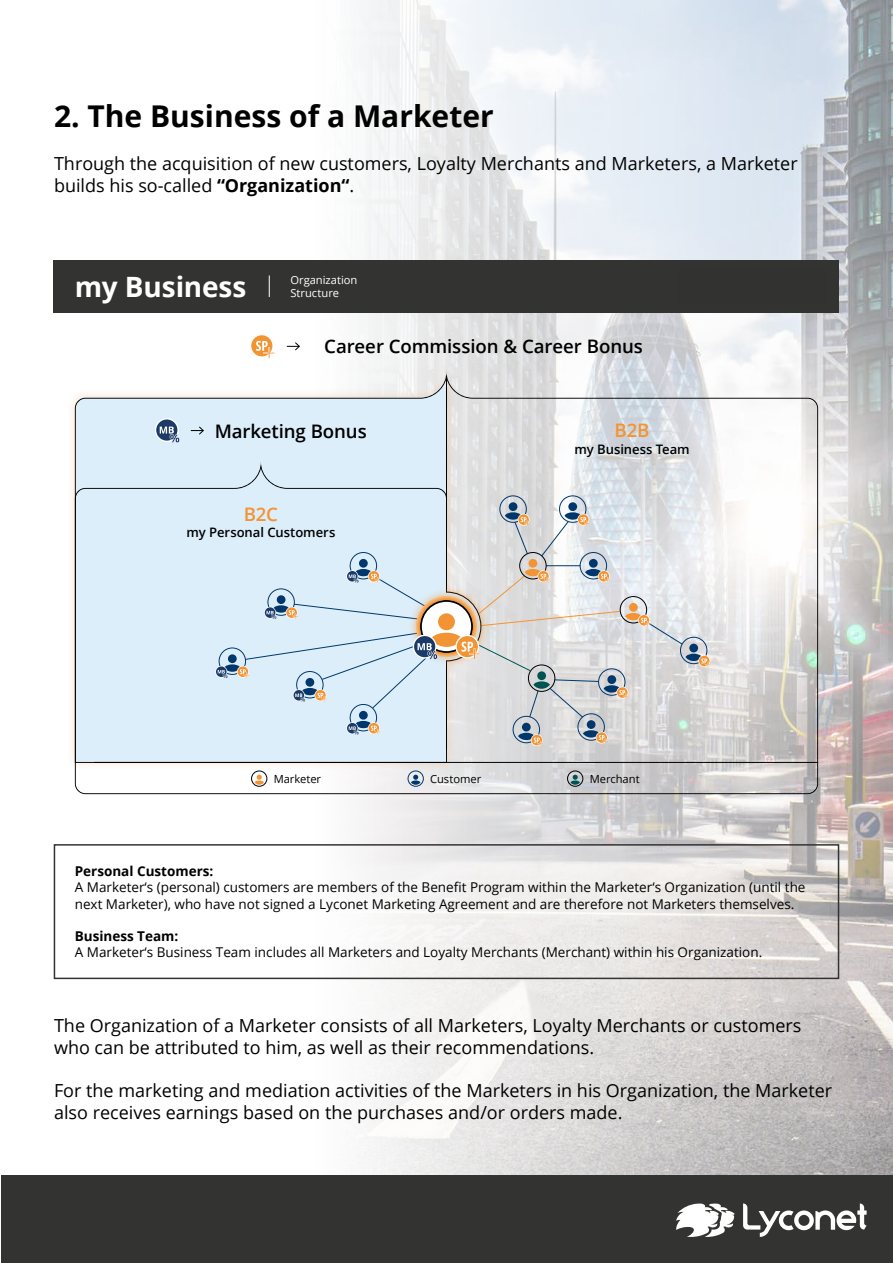
<style>
.page{position:relative;width:893px;height:1263px;background:#fff}
.page>*{position:absolute;margin:0;border:0;box-sizing:border-box;transform-origin:0 0}
.t1{font:700 30px "Open Sans";color:#000}
.t2{font:700 28.05px "Open Sans";letter-spacing:-.005em;color:#fff}
.t3{font:600 18.6px "Open Sans";letter-spacing:-.005em;color:#000}
.t4{font:600 18.6px "Open Sans";letter-spacing:-.005em;color:#f49432}
.t5{font:18px/21.6px "Open Sans";color:#000}
.t6{font:13.5px/16.2px "Open Sans";color:#000}
.t7{font:700 13.5px "Open Sans";color:#000}
.t8{font:600 13.05px "Open Sans";letter-spacing:-.005em;color:#000}
.t9{font:11.25px "Open Sans";letter-spacing:-.005em;color:#000}
.t10{font:11.25px/13px "Open Sans";letter-spacing:-.005em;color:#fff}
.s1{font-weight:700}
</style>
<div class="page">
<img style="left:187px;top:0;width:706px;height:1175px">
<div style="left:1px;top:1175px;width:892px;height:88px;background:#333332"></div>
<svg style="left:676px;top:1203px;width:58px;height:34px"></svg>
<svg style="left:743px;top:1203px;width:124px;height:34px"></svg>
<div style="left:54px;top:844px;width:785px;height:135px;border:2px solid #333332"></div>
<div style="left:54px;top:260px;width:785px;height:53px;background:#333332"></div>
<svg style="left:269px;top:275px;width:1px;height:22px"></svg>
<svg style="left:75px;top:371px;width:743px;height:423px"></svg>
<div style="left:350px;top:552px;width:27px;height:27px;border:1px solid #00386d;border-radius:50%"></div>
<div style="left:359px;top:559px;width:9px;height:9px;background:#00386d;border-radius:50%"></div>
<svg style="left:216px;top:666px;width:11px;height:11px"></svg>
<hr style="left:546px;top:565px;width:34px;height:1px;background:#00386d">
<div style="left:519px;top:552px;width:28px;height:27px;border:1px solid #000;border-radius:50%"></div>
<div style="left:529px;top:559px;width:8px;height:9px;background:#f39434;border-radius:50%"></div>
<div style="left:499px;top:495px;width:28px;height:28px;border:1px solid #00386d;border-radius:50%"></div>
<div style="left:509px;top:502px;width:8px;height:9px;background:#00386d;border-radius:50%"></div>
<svg style="left:504px;top:512px;width:26px;height:43px"></svg>
<div style="left:559px;top:495px;width:27px;height:28px;border:1px solid #00386d;border-radius:50%"></div>
<div style="left:568px;top:502px;width:9px;height:9px;background:#00386d;border-radius:50%"></div>
<svg style="left:540px;top:512px;width:50px;height:45px"></svg>
<div style="left:580px;top:552px;width:27px;height:27px;border:1px solid #00386d;border-radius:50%"></div>
<div style="left:589px;top:559px;width:9px;height:9px;background:#00386d;border-radius:50%"></div>
<svg style="left:218px;top:569px;width:493px;height:177px;background:#d5dbe0"></svg>
<hr style="left:94px;top:762px;width:724px;height:1px;background:#000">
<div style="left:251px;top:771px;width:16px;height:15px;border:1px solid #000;border-radius:50%"></div>
<svg style="left:254px;top:775px;width:11px;height:10px"></svg>
<div style="left:408px;top:771px;width:16px;height:15px;border:1px solid #00386d;border-radius:50%"></div>
<svg style="left:410px;top:775px;width:11px;height:10px"></svg>
<div style="left:567px;top:771px;width:16px;height:15px;border:1px solid #000;border-radius:50%"></div>
<svg style="left:570px;top:775px;width:11px;height:10px"></svg>
<svg style="left:155px;top:418px;width:24px;height:24px"></svg>
<svg style="left:156px;top:419px;width:21px;height:22px"></svg>
<svg style="left:160px;top:426px;width:20px;height:17px"></svg>
<svg style="left:191px;top:426px;width:14px;height:9px"></svg>
<svg style="left:250px;top:334px;width:24px;height:24px"></svg>
<div style="left:251px;top:335px;width:21px;height:21px;background:#f39434;border-radius:50%"></div>
<svg style="left:256px;top:341px;width:19px;height:18px"></svg>
<svg style="left:287px;top:342px;width:14px;height:9px"></svg>
<h1 class="t1" style="left:54px;top:95px;width:441px">2. The Business of a Marketer</h1>
<p class="t5" style="left:54px;top:152px;width:745px">Through the acquisition of new customers, Loyalty Merchants and Marketers, a Marketer builds his so-called <span class="s1">“Organization“</span>.</p>
<h2 class="t2" style="left:75px;top:267px;width:173px">my Business</h2>
<p class="t10" style="left:290px;top:273px;width:69px">Organization<br>Structure</p>
<p class="t3" style="left:324px;top:334px;width:320px">Career Commission &amp; Career Bonus</p>
<p class="t3" style="left:215px;top:418px;width:154px">Marketing Bonus</p>
<p class="t4" style="left:244px;top:501px;width:36px">B2C</p>
<p class="t8" style="left:186px;top:523px;width:150px">my Personal Customers</p>
<p class="t4" style="left:614px;top:417px;width:37px">B2B</p>
<p class="t8" style="left:574px;top:440px;width:117px">my Business Team</p>
<p class="t9" style="left:274px;top:771px;width:49px">Marketer</p>
<p class="t9" style="left:430px;top:771px;width:53px">Customer</p>
<p class="t9" style="left:590px;top:771px;width:51px">Merchant</p>
<p class="t7" style="left:75px;top:862px;width:140px">Personal Customers:</p>
<p class="t6" style="left:75px;top:879px;width:732px">A Marketer‘s (personal) customers are members of the Benefit Program within the Marketer‘s Organization (until the next Marketer), who have not signed a Lyconet Marketing Agreement and are therefore not Marketers themselves.</p>
<p class="t7" style="left:75px;top:927px;width:105px">Business Team:</p>
<p class="t6" style="left:75px;top:944px;width:689px">A Marketer‘s Business Team includes all Marketers and Loyalty Merchants (Merchant) within his Organization.</p>
<p class="t5" style="left:54px;top:1014px;width:749px">The Organization of a Marketer consists of all Marketers, Loyalty Merchants or customers who can be attributed to him, as well as their recommendations.</p>
<p class="t5" style="left:54px;top:1079px;width:780px">For the marketing and mediation activities of the Marketers in his Organization, the Marketer also receives earnings based on the purchases and/or orders made.</p>
</div>
